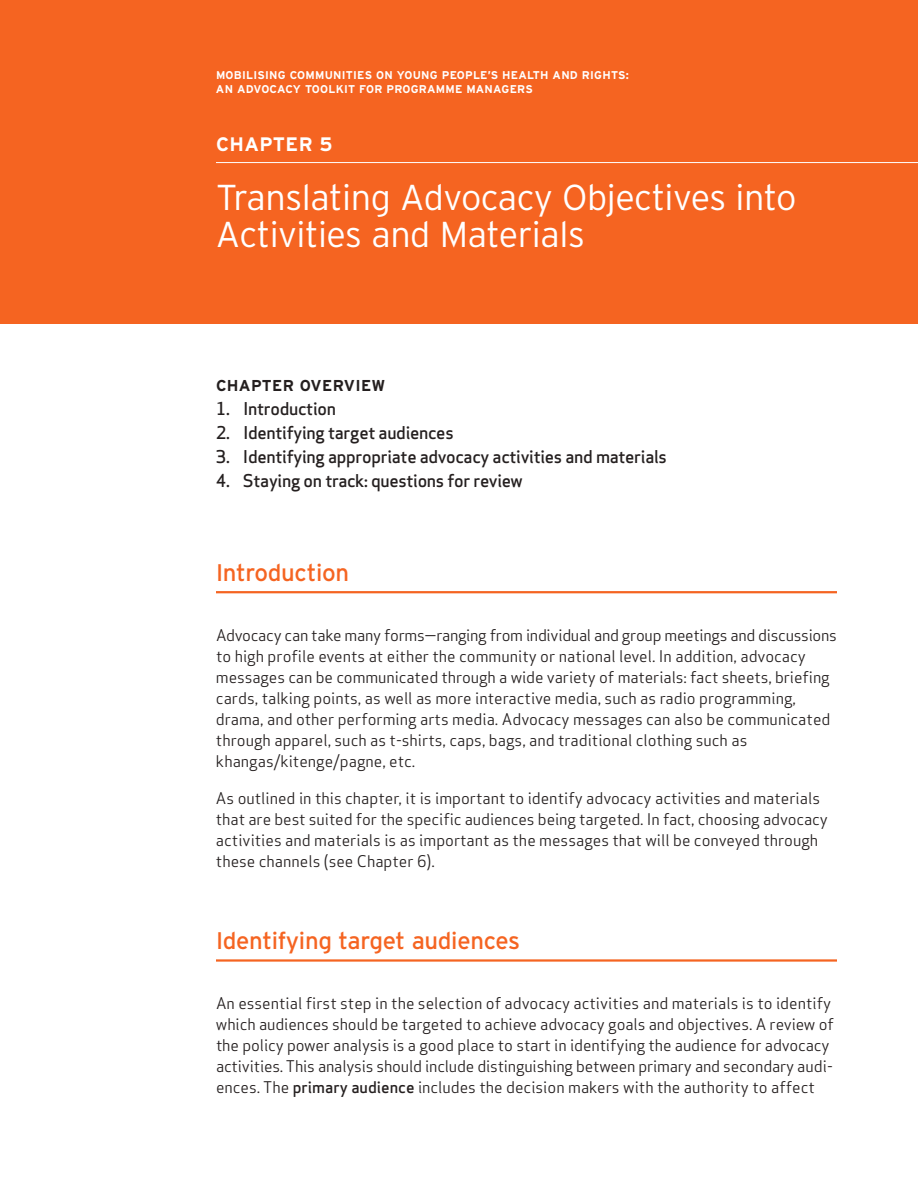
<style>
.page{position:relative;width:918px;height:1188px;background:#fff}
.page>*{position:absolute;margin:0;border:0;box-sizing:border-box;transform-origin:0 0}
.t1{font:300 36px/37.5px "Interstate";letter-spacing:-.015em;color:#fff}
.t2{font:24px "Interstate";letter-spacing:-.015em;color:#f56421}
.t3{font:700 19.5px "Interstate";letter-spacing:.02em;color:#fff}
.t4{font:17.25px "Apex Sans Medium T";letter-spacing:-.02em;color:#241f1f}
.t5{font:15.75px/21px "Apex Sans Book T";color:#241f1f}
.t6{font:700 15.75px "Interstate";letter-spacing:.02em;color:#241f1f}
.t7{font:700 11.25px/13.5px "Interstate";letter-spacing:.02em;color:#fff}
.s1{font-family:"Apex Sans Medium T"}
</style>
<div class="page">
<hr style="left:216px;top:591px;width:621px;height:2px;background:#f56421">
<hr style="left:216px;top:959px;width:621px;height:3px;background:#f56421">
<div style="left:0;top:0;width:918px;height:324px;background:#f56421"></div>
<hr style="left:216px;top:162px;width:702px;height:1px;background:#fff">
<p class="t7" style="left:216px;top:69px;width:414px">MOBILISING COMMUNITIES ON YOUNG PEOPLE’S HEALTH AND RIGHTS:<br>AN ADVOCACY TOOLKIT FOR PROGRAMME MANAGERS</p>
<p class="t3" style="left:216px;top:132px;width:118px">CHAPTER 5</p>
<h1 class="t1" style="left:216px;top:179px;width:582px">Translating Advocacy Objectives into<br>Activities and Materials</h1>
<p class="t6" style="left:216px;top:376px;width:171px">CHAPTER OVERVIEW</p>
<p class="t4" style="left:216px;top:397px;width:122px">1. Introduction</p>
<p class="t4" style="left:216px;top:421px;width:239px">2. Identifying target audiences</p>
<p class="t4" style="left:216px;top:446px;width:452px">3. Identifying appropriate advocacy activities and materials</p>
<p class="t4" style="left:216px;top:470px;width:308px">4. Staying on track: questions for review</p>
<h2 class="t2" style="left:216px;top:559px;width:135px">Introduction</h2>
<p class="t5" style="left:216px;top:624px;width:622px">Advocacy can take many forms—ranging from individual and group meetings and discussions to high profile events at either the community or national level. In addition, advocacy messages can be communicated through a wide variety of materials: fact sheets, briefing cards, talking points, as well as more interactive media, such as radio programming, drama, and other performing arts media. Advocacy messages can also be communicated through apparel, such as t-shirts, caps, bags, and traditional clothing such as khangas/kitenge/pagne, etc.</p>
<p class="t5" style="left:216px;top:788px;width:613px">As outlined in this chapter, it is important to identify advocacy activities and materials that are best suited for the specific audiences being targeted. In fact, choosing advocacy activities and materials is as important as the messages that will be conveyed through these channels (see Chapter 6).</p>
<h2 class="t2" style="left:216px;top:927px;width:306px">Identifying target audiences</h2>
<p class="t5" style="left:216px;top:993px;width:619px">An essential first step in the selection of advocacy activities and materials is to identify which audiences should be targeted to achieve advocacy goals and objectives. A review of the policy power analysis is a good place to start in identifying the audience for advocacy activities. This analysis should include distinguishing between primary and secondary audi&shy;ences. The <span class="s1">primary audience</span> includes the decision makers with the authority to affect</p>
</div>
